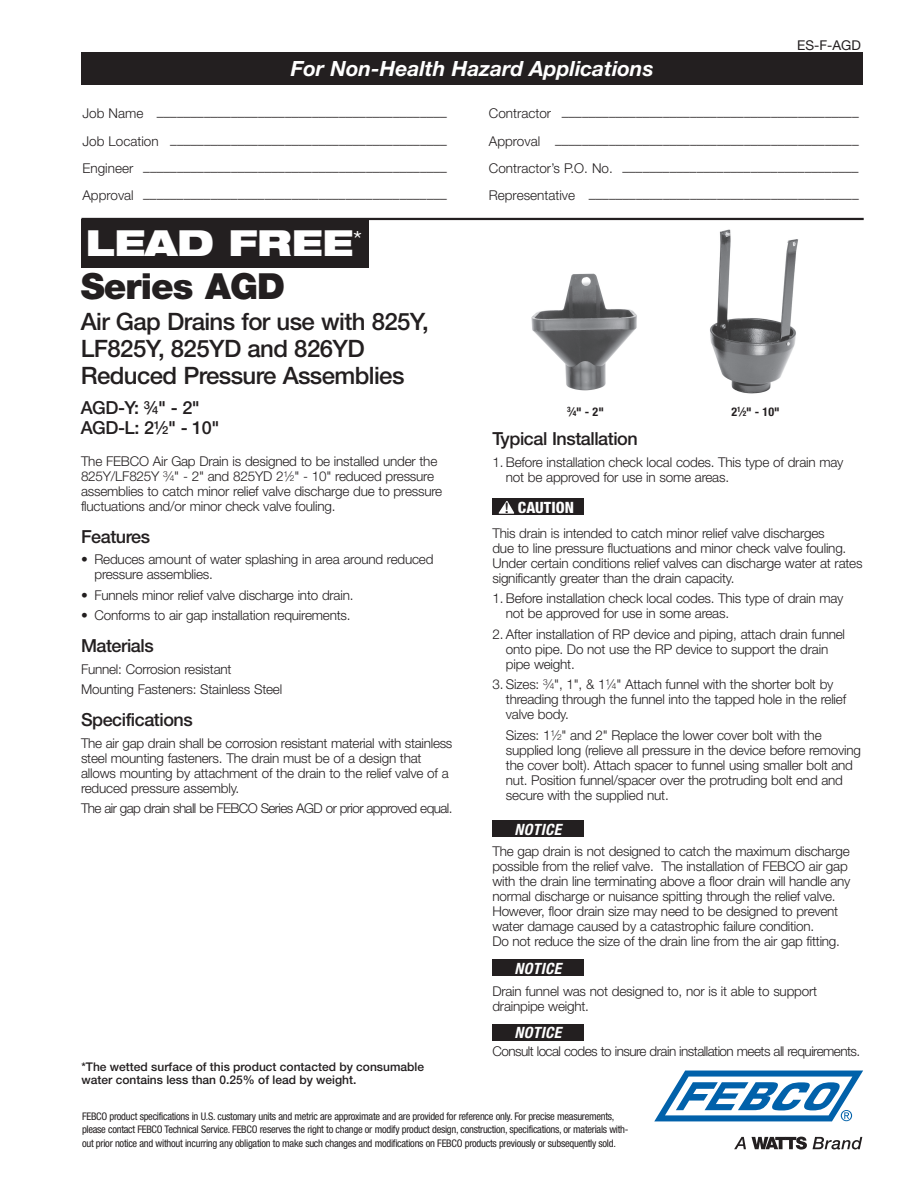
<style>
.page{position:relative;width:918px;height:1188px;background:#fff}
.page>*{position:absolute;margin:0;border:0;box-sizing:border-box;transform-origin:0 0}
.t1{font:900 36px "Helvetica Neue LT Std";letter-spacing:-.025em;color:#231f20}
.t2{font:900 expanded 36px "Helvetica Neue LT Std";color:#fff}
.t3{font:500 24px/27px "Helvetica Neue LT Std";letter-spacing:-.025em;color:#231f20}
.t4{font:italic 700 21px "Helvetica Neue LT Std";color:#fff}
.t5{font:500 18px/19.5px "Helvetica Neue LT Std";letter-spacing:-.025em;color:#231f20}
.t6{font:italic 700 condensed 15.6px "Helvetica Neue LT Std";letter-spacing:.025em;color:#fff}
.t7{font:800 condensed 15.6px "Helvetica Neue LT Std";color:#fff}
.t8{font:300 13.5px/15px "Helvetica Neue LT Std";letter-spacing:-.015em;color:#231f20}
.t9{font:300 13.5px "Helvetica Neue LT Std";letter-spacing:-.04em;color:#231f20}
.t10{font:300 13.5px "Helvetica Neue LT Std";letter-spacing:-.045em;color:#231f20}
.t11{font:13.5px "Helvetica Neue LT Std";color:#231f20}
.t12{font:500 12px/13.5px "Helvetica Neue LT Std";color:#231f20}
.t13{font:700 condensed 12px "Helvetica Neue LT Std";color:#231f20}
.t14{font:condensed 10.5px/13.2px "Helvetica Neue LT Std";letter-spacing:-.025em;color:#231f20}
.s1{font-size:11.1px}
.s2{font-size:8.4px}
.s3{font-size:7.5px}
.s4{font-weight:500;font-stretch:normal;font-size:14.55px;color:#231f20}
</style>
<div class="page">
<div style="left:81px;top:219px;width:288px;height:48px;background:#231f20"></div>
<div style="left:82px;top:52px;width:781px;height:33px;background:#231f20"></div>
<hr style="left:81px;top:218px;width:783px;height:2px;background:#231f20">
<svg style="left:654px;top:1071px;width:209px;height:50px"></svg>
<svg style="left:734px;top:1137px;width:12px;height:12px"></svg>
<svg style="left:752px;top:1137px;width:55px;height:13px"></svg>
<svg style="left:813px;top:1137px;width:49px;height:12px"></svg>
<div style="left:492px;top:498px;width:92px;height:17px;background:#231f20"></div>
<svg style="left:498px;top:501px;width:17px;height:13px"></svg>
<div style="left:492px;top:820px;width:92px;height:17px;background:#231f20"></div>
<div style="left:492px;top:959px;width:92px;height:17px;background:#231f20"></div>
<div style="left:492px;top:1024px;width:92px;height:17px;background:#231f20"></div>
<img style="left:531px;top:273px;width:106px;height:118px">
<img style="left:710px;top:229px;width:88px;height:165px">
<p class="t11" style="left:797px;top:37px;width:65px">ES-F-AGD</p>
<h3 class="t4" style="left:291px;top:56px;width:364px">For Non-Health Hazard Applications</h3>
<p class="t8" style="left:82px;top:109px;width:366px">Job Name –––––––––––––––––––––––––––––––––––––––––––</p>
<p class="t8" style="left:489px;top:109px;width:371px">Contractor ––––––––––––––––––––––––––––––––––––––––––––</p>
<p class="t8" style="left:82px;top:136px;width:366px">Job Location –––––––––––––––––––––––––––––––––––––––––</p>
<p class="t8" style="left:489px;top:136px;width:371px">Approval –––––––––––––––––––––––––––––––––––––––––––––</p>
<p class="t8" style="left:82px;top:163px;width:366px">Engineer –––––––––––––––––––––––––––––––––––––––––––––</p>
<p class="t8" style="left:489px;top:163px;width:371px">Contractor’s P.O. No. –––––––––––––––––––––––––––––––––––</p>
<p class="t8" style="left:82px;top:191px;width:366px">Approval –––––––––––––––––––––––––––––––––––––––––––––</p>
<p class="t8" style="left:489px;top:191px;width:371px">Representative ––––––––––––––––––––––––––––––––––––––––</p>
<h1 class="t2" style="left:86px;top:220px;width:278px">LEAD FREE<sup>*</sup></h1>
<h1 class="t1" style="left:81px;top:265px;width:206px">Series AGD</h1>
<h2 class="t3" style="left:81px;top:307px;width:350px">Air Gap Drains for use with 825Y,<br>LF825Y, 825YD and 826YD<br>Reduced Pressure Assemblies</h2>
<h3 class="t5" style="left:81px;top:398px;width:140px">AGD-Y: <sup>3</sup>⁄<span class="s1">4</span>" - 2"<br>AGD-L: 2<sup>1</sup>⁄<span class="s1">2</span>" - 10"</h3>
<p class="t8" style="left:81px;top:454px;width:363px">The FEBCO Air Gap Drain is designed to be installed under the 825Y/LF825Y <sup>3</sup>⁄<span class="s2">4</span>" - 2" and 825YD 2<sup>1</sup>⁄<span class="s2">2</span>" - 10" reduced pressure assemblies to catch minor relief valve discharge due to pressure fluctuations and/or minor check valve fouling.</p>
<h3 class="t5" style="left:81px;top:527px;width:71px">Features</h3>
<p class="t8" style="left:94px;top:552px;width:341px;text-indent:-14px">• Reduces amount of water splashing in area around reduced pressure assemblies.</p>
<p class="t8" style="left:81px;top:587px;width:274px">• Funnels minor relief valve discharge into drain.</p>
<p class="t8" style="left:81px;top:608px;width:271px">• Conforms to air gap installation requirements.</p>
<h3 class="t5" style="left:81px;top:636px;width:74px">Materials</h3>
<p class="t8" style="left:81px;top:658px;width:203px;line-height:20.5px">Funnel: Corrosion resistant<br>Mounting Fasteners: Stainless Steel</p>
<h3 class="t5" style="left:81px;top:710px;width:113px">Specifications</h3>
<p class="t8" style="left:81px;top:735px;width:373px">The air gap drain shall be corrosion resistant material with stainless steel mounting fasteners. The drain must be of a design that allows mounting by attachment of the drain to the relief valve of a reduced pressure assembly.</p>
<p class="t10" style="left:81px;top:800px;width:373px">The air gap drain shall be FEBCO Series AGD or prior approved equal.</p>
<p class="t12" style="left:81px;top:1060px;width:344px">*The wetted surface of this product contacted by consumable water contains less than 0.25% of lead by weight.</p>
<p class="t13" style="left:567px;top:404px;width:38px"><sup>3</sup>⁄<span class="s3">4</span>" - 2"</p>
<p class="t13" style="left:731px;top:404px;width:50px">2<sup>1</sup>⁄<span class="s3">2</span>" - 10"</p>
<h3 class="t5" style="left:492px;top:429px;width:147px">Typical Installation</h3>
<p class="t8" style="left:506px;top:454px;width:339px;text-indent:-14px">1. Before installation check local codes. This type of drain may not be approved for use in some areas.</p>
<p class="t7" style="left:505px;top:498px;width:71px"><span class="s4">!</span> CAUTION</p>
<p class="t8" style="left:492px;top:525px;width:372px">This drain is intended to catch minor relief valve discharges<br>due to line pressure fluctuations and minor check valve fouling.<br>Under certain conditions relief valves can discharge water at rates significantly greater than the drain capacity.</p>
<p class="t8" style="left:506px;top:591px;width:339px;text-indent:-14px">1. Before installation check local codes. This type of drain may not be approved for use in some areas.</p>
<p class="t8" style="left:506px;top:626px;width:341px;text-indent:-14px">2. After installation of RP device and piping, attach drain funnel onto pipe. Do not use the RP device to support the drain pipe weight.</p>
<p class="t8" style="left:506px;top:677px;width:342px;text-indent:-13px">3. Sizes: <sup>3</sup>⁄<span class="s2">4</span>", 1", &amp; 1<sup>1</sup>⁄<span class="s2">4</span>" Attach funnel with the shorter bolt by threading through the funnel into the tapped hole in the relief valve body.</p>
<p class="t8" style="left:506px;top:727px;width:357px">Sizes: 1<sup>1</sup>⁄<span class="s2">2</span>" and 2" Replace the lower cover bolt with the supplied long (relieve all pressure in the device before removing the cover bolt). Attach spacer to funnel using smaller bolt and nut. Position funnel/spacer over the protruding bolt end and secure with the supplied nut.</p>
<p class="t6" style="left:515px;top:820px;width:48px">NOTICE</p>
<p class="t8" style="left:492px;top:843px;width:360px">The gap drain is not designed to catch the maximum discharge possible from the relief valve. The installation of FEBCO air gap with the drain line terminating above a floor drain will handle any normal discharge or nuisance spitting through the relief valve.<br>However, floor drain size may need to be designed to prevent water damage caused by a catastrophic failure condition.<br>Do not reduce the size of the drain line from the air gap fitting.</p>
<p class="t6" style="left:515px;top:959px;width:48px">NOTICE</p>
<p class="t8" style="left:492px;top:984px;width:326px">Drain funnel was not designed to, nor is it able to support drainpipe weight.</p>
<p class="t6" style="left:515px;top:1023px;width:48px">NOTICE</p>
<p class="t9" style="left:492px;top:1043px;width:369px">Consult local codes to insure drain installation meets all requirements.</p>
<p class="t14" style="left:82px;top:1110px;width:548px">FEBCO product specifications in U.S. customary units and metric are approximate and are provided for reference only. For precise measurements, please contact FEBCO Technical Service. FEBCO reserves the right to change or modify product design, construction, specifications, or materials with&shy;out prior notice and without incurring any obligation to make such changes and modifications on FEBCO products previously or subsequently sold.</p>
</div>
